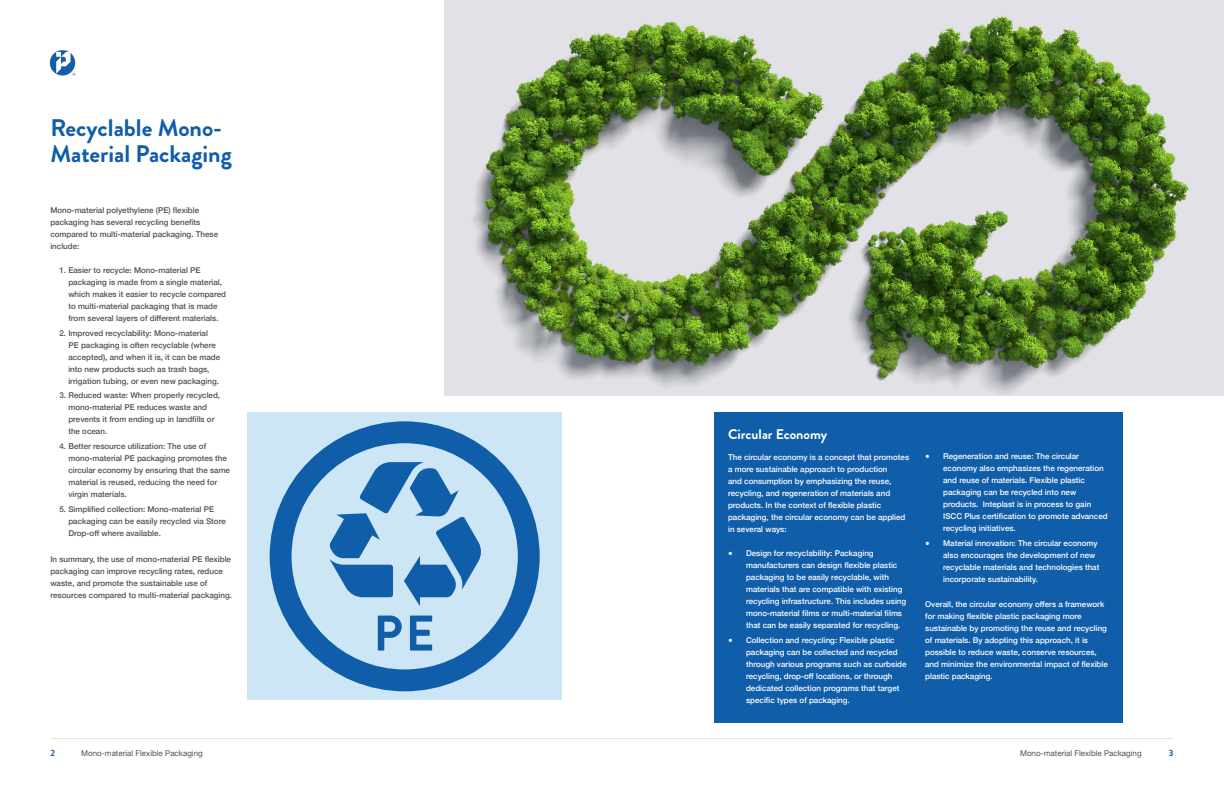
<style>
.page{position:relative;width:1224px;height:792px;background:#fff}
.page>*{position:absolute;margin:0;border:0;box-sizing:border-box;transform-origin:0 0}
.t1{font:700 24px/26px "Brandon Grotesque";color:#105da9}
.t2{font:700 14px "Brandon Grotesque";color:#fff}
.t3{font:700 9px "Brandon Grotesque";color:#105da9}
.t4{font:500 8px/12px "Helvetica Neue";color:#fff}
.t5{font:500 8px/12px "Helvetica Neue";color:#515151}
.t6{font:8px "Helvetica Neue";color:#515151}
.s1{font-family:"Minion Pro";font-weight:400;font-size:12px}
</style>
<div class="page">
<img style="left:445px;top:0;width:779px;height:396px">
<div style="left:714px;top:412px;width:408px;height:311px;background:#105da9"></div>
<div style="left:248px;top:412px;width:314px;height:288px;background:#cde6f5"></div>
<svg style="left:270px;top:421px;width:270px;height:270px"></svg>
<svg style="left:378px;top:616px;width:24px;height:35px"></svg>
<svg style="left:410px;top:616px;width:22px;height:35px"></svg>
<hr style="left:50px;top:738px;width:1124px;height:1px;background:#e5e6e5">
<img style="left:49px;top:50px;width:27px;height:26px">
<h1 class="t1" style="left:50px;top:115px;width:183px">Recyclable Mono-<br>Material Packaging</h1>
<p class="t5" style="left:50px;top:203px;width:169px">Mono-material polyethylene (PE) flexible packaging has several recycling benefits compared to multi-material packaging. These include:</p>
<p class="t5" style="left:68px;top:263px;width:159px;text-indent:-9px">1. Easier to recycle: Mono-material PE packaging is made from a single material, which makes it easier to recycle compared to multi-material packaging that is made from several layers of different materials.</p>
<p class="t5" style="left:68px;top:326px;width:153px;text-indent:-9px">2. Improved recyclability: Mono-material PE packaging is often recyclable (where accepted), and when it is, it can be made into new products such as trash bags, irrigation tubing, or even new packaging.</p>
<p class="t5" style="left:68px;top:389px;width:153px;text-indent:-9px">3. Reduced waste: When properly recycled, mono-material PE reduces waste and prevents it from ending up in landfills or the ocean.</p>
<p class="t5" style="left:68px;top:440px;width:163px;text-indent:-9px">4. Better resource utilization: The use of mono-material PE packaging promotes the circular economy by ensuring that the same material is reused, reducing the need for virgin materials.</p>
<p class="t5" style="left:68px;top:503px;width:159px;text-indent:-9px">5. Simplified collection: Mono-material PE packaging can be easily recycled via Store<br>Drop-off where available.</p>
<p class="t5" style="left:50px;top:552px;width:183px">In summary, the use of mono-material PE flexible packaging can improve recycling rates, reduce waste, and promote the sustainable use of resources compared to multi-material packaging.</p>
<h2 class="t2" style="left:728px;top:424px;width:101px">Circular Economy</h2>
<p class="t4" style="left:728px;top:450px;width:183px">The circular economy is a concept that promotes a more sustainable approach to production<br>and consumption by emphasizing the reuse, recycling, and regeneration of materials and products. In the context of flexible plastic packaging, the circular economy can be applied in several ways:</p>
<p class="t4" style="left:746px;top:546px;width:162px;text-indent:-18px"><span class="s1">•</span> Design for recyclability: Packaging manufacturers can design flexible plastic packaging to be easily recyclable, with materials that are compatible with existing recycling infrastructure. This includes using mono-material films or multi-material films that can be easily separated for recycling.</p>
<p class="t4" style="left:746px;top:633px;width:162px;text-indent:-18px"><span class="s1">•</span> Collection and recycling: Flexible plastic packaging can be collected and recycled through various programs such as curbside recycling, drop-off locations, or through dedicated collection programs that target specific types of packaging.</p>
<p class="t4" style="left:943px;top:450px;width:166px;text-indent:-18px"><span class="s1">•</span> Regeneration and reuse: The circular economy also emphasizes the regeneration and reuse of materials. Flexible plastic packaging can be recycled into new products. Inteplast is in process to gain ISCC Plus certification to promote advanced recycling initiatives.</p>
<p class="t4" style="left:943px;top:536px;width:158px;text-indent:-18px"><span class="s1">•</span> Material innovation: The circular economy also encourages the development of new recyclable materials and technologies that incorporate sustainability.</p>
<p class="t4" style="left:925px;top:598px;width:184px">Overall, the circular economy offers a framework for making flexible plastic packaging more sustainable by promoting the reuse and recycling of materials. By adopting this approach, it is possible to reduce waste, conserve resources, and minimize the environmental impact of flexible plastic packaging.</p>
<p class="t3" style="left:50px;top:746px;width:6px">2</p>
<p class="t6" style="left:81px;top:747px;width:123px">Mono-material Flexible Packaging</p>
<p class="t6" style="left:1020px;top:747px;width:123px">Mono-material Flexible Packaging</p>
<p class="t3" style="left:1169px;top:746px;width:6px">3</p>
</div>
